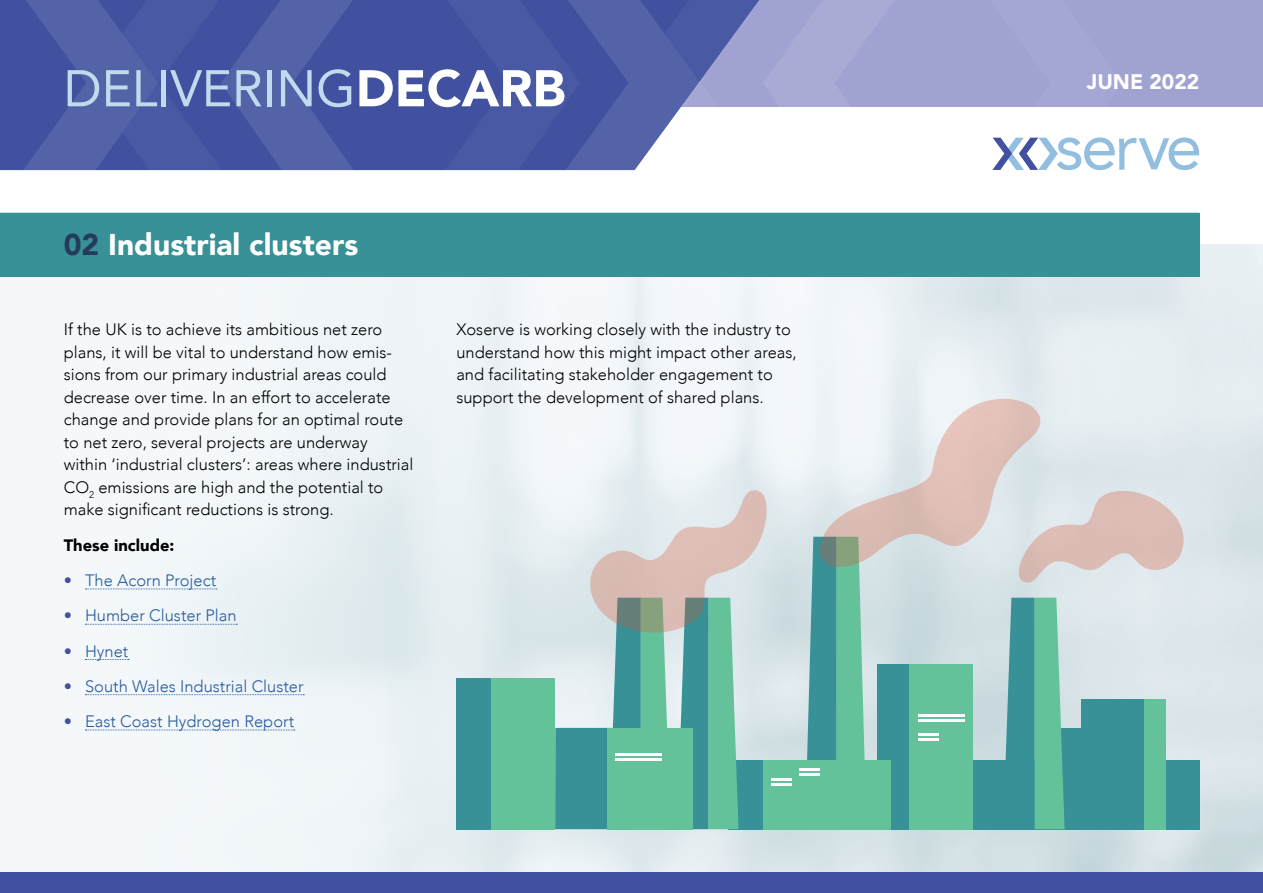
<style>
.page{position:relative;width:1263px;height:893px;background:#fff}
.page>*{position:absolute;margin:0;border:0;box-sizing:border-box;transform-origin:0 0}
.t1{font:51px "Avenir";color:#c0dbeb}
.t2{font:900 30px "Avenir";color:#fff}
.t3{font:900 21px "Avenir";color:#fff}
.t4{font:300 16.5px/22.5px "Avenir";color:#000}
.t5{font:300 16.5px "Avenir";color:#275b9b}
.t6{font:900 16.5px "Avenir";color:#000}
.s1{font-weight:900;color:#fff}
.s2{color:#263a5d}
.s3{color:#42519f}
</style>
<div class="page">
<div style="left:361px;top:0;width:902px;height:106px;background:#a0a2d1"></div>
<div style="left:0;top:872px;width:1263px;height:21px;background:#42519f"></div>
<svg style="left:0;top:0;width:1199px;height:170px"></svg>
<img style="left:0;top:244px;width:1263px;height:628px">
<div style="left:0;top:213px;width:1199px;height:63px;background:#379197"></div>
<svg style="left:85px;top:589px;width:132px;height:1px"></svg>
<svg style="left:85px;top:624px;width:152px;height:1px"></svg>
<svg style="left:85px;top:659px;width:44px;height:1px"></svg>
<svg style="left:85px;top:694px;width:219px;height:1px"></svg>
<svg style="left:85px;top:730px;width:210px;height:1px"></svg>
<div style="left:891px;top:760px;width:308px;height:69px;background:#379197"></div>
<div style="left:555px;top:728px;width:84px;height:101px;background:#379197"></div>
<div style="left:763px;top:760px;width:128px;height:69px;background:#64c29b"></div>
<div style="left:456px;top:678px;width:67px;height:151px;background:#379197"></div>
<div style="left:491px;top:678px;width:64px;height:151px;background:#64c29b"></div>
<hr style="left:799px;top:768px;width:20px;height:3px;background:#fff">
<hr style="left:799px;top:773px;width:20px;height:2px;background:#fff">
<hr style="left:771px;top:778px;width:21px;height:3px;background:#fff">
<hr style="left:771px;top:783px;width:21px;height:2px;background:#fff">
<svg style="left:590px;top:490px;width:177px;height:339px;background:#9ac4b9"></svg>
<svg style="left:805px;top:399px;width:379px;height:430px;background:#a7cac5"></svg>
<h1 class="t1" style="left:64px;top:48px;width:503px">DELIVERING<span class="s1">DECARB</span></h1>
<p class="t3" style="left:1087px;top:64px;width:114px">JUNE 2022</p>
<h2 class="t2" style="left:64px;top:219px;width:296px"><span class="s2">02</span> Industrial clusters</h2>
<p class="t4" style="left:64px;top:318px;width:351px">If the UK is to achieve its ambitious net zero plans, it will be vital to understand how emis&shy;sions from our primary industrial areas could decrease over time. In an effort to accelerate change and provide plans for an optimal route to net zero, several projects are underway within ‘industrial clusters’: areas where industrial CO<sub>2</sub> emissions are high and the potential to make significant reductions is strong.</p>
<p class="t6" style="left:64px;top:531px;width:112px">These include:</p>
<p class="t5" style="left:64px;top:570px;width:154px"><span class="s3">•</span> The Acorn Project</p>
<p class="t5" style="left:64px;top:606px;width:174px"><span class="s3">•</span> Humber Cluster Plan</p>
<p class="t5" style="left:64px;top:641px;width:66px"><span class="s3">•</span> Hynet</p>
<p class="t5" style="left:64px;top:676px;width:241px"><span class="s3">•</span> South Wales Industrial Cluster</p>
<p class="t5" style="left:64px;top:712px;width:232px"><span class="s3">•</span> East Coast Hydrogen Report</p>
<p class="t4" style="left:456px;top:319px;width:342px">Xoserve is working closely with the industry to understand how this might impact other areas, and facilitating stakeholder engagement to support the development of shared plans.</p>
</div>
